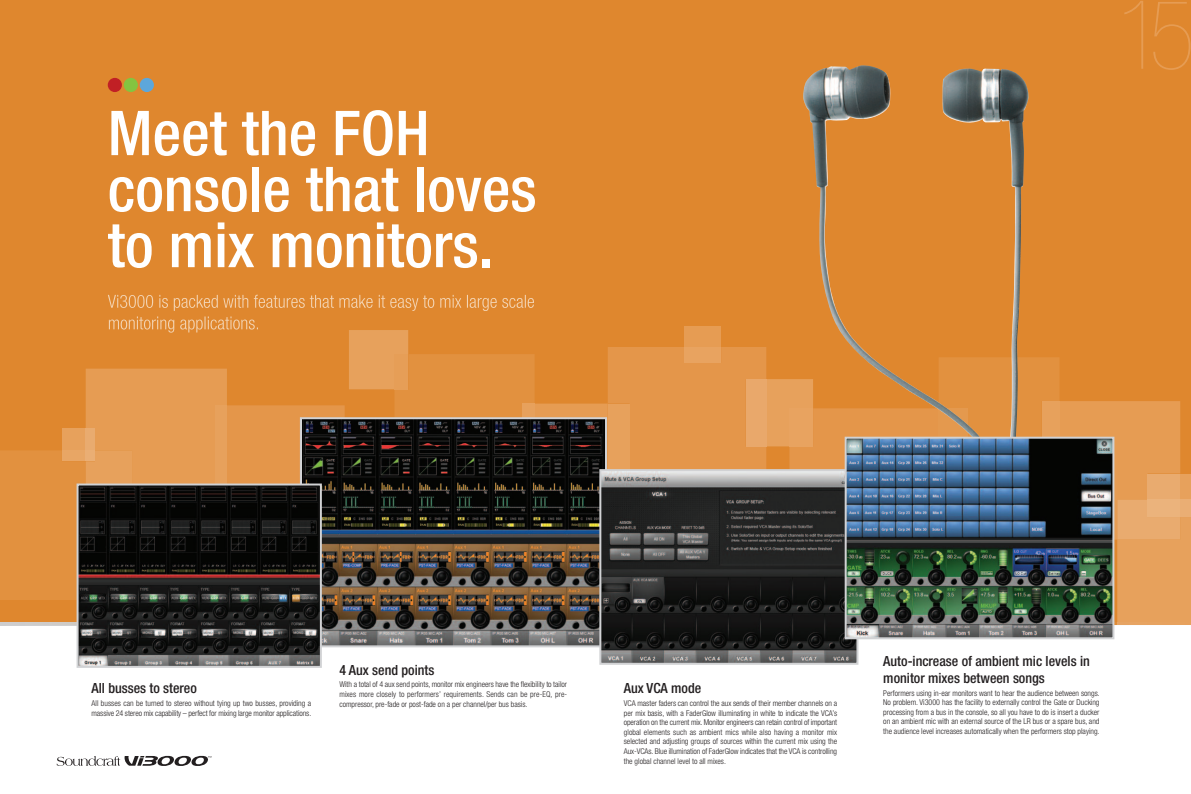
<style>
.page{position:relative;width:1191px;height:794px;background:#df872e}
.page>*{position:absolute;margin:0;border:0;box-sizing:border-box;transform-origin:0 0}
.t1{font:900 condensed 96px "Helvetica Neue";color:#e69c53}
.t2{font:500 condensed 61.9px/56px "Helvetica Neue";color:#fff}
.t3{font:500 condensed 14px/16.8px "Helvetica Neue";color:#231f20}
.t4{font:300 condensed 8px/9.6px "Helvetica Neue";color:#231f20;text-align:justify}
</style>
<div class="page">
<div style="left:0;top:625px;width:1191px;height:169px;background:#fff"></div>
<svg style="left:57px;top:756px;width:154px;height:10px"></svg>
<img style="left:803px;top:65px;width:226px;height:230px">
<svg style="left:0;top:295px;width:1191px;height:343px"></svg>
<img style="left:303px;top:420px;width:301px;height:224px">
<div style="left:300px;top:417px;width:307px;height:230px;border:2px solid #d1d2d4"></div>
<img style="left:602px;top:472px;width:253px;height:190px">
<div style="left:599px;top:469px;width:259px;height:196px;border:2px solid #d1d2d4"></div>
<img style="left:80px;top:486px;width:239px;height:179px">
<div style="left:77px;top:483px;width:245px;height:185px;border:2px solid #d1d2d4"></div>
<img style="left:847px;top:440px;width:264px;height:196px">
<div style="left:844px;top:437px;width:270px;height:202px;border:2px solid #d1d2d4"></div>
<div style="left:108px;top:78px;width:14px;height:14px;background:#c12025;border-radius:50%"></div>
<div style="left:124px;top:78px;width:14px;height:14px;background:#84c440;border-radius:50%"></div>
<div style="left:140px;top:78px;width:14px;height:14px;background:#5da7db;border-radius:50%"></div>
<h2 class="t2" style="left:108px;top:110px;width:430px">Meet the FOH console that loves to mix monitors.</h2>
<h1 class="t1" style="left:1117px;top:0;width:79px">15</h1>
<h3 class="t3" style="left:92px;top:681px;width:107px">All busses to stereo</h3>
<p class="t4" style="left:92px;top:699px;width:221px">All busses can be turned to stereo without tying up two busses, providing a massive 24 stereo mix capability – perfect for mixing large monitor applications.</p>
<h3 class="t3" style="left:339px;top:662px;width:96px">4 Aux send points</h3>
<p class="t4" style="left:339px;top:680px;width:229px">With a total of 4 aux send points, monitor mix engineers have the flexibility to tailor mixes more closely to performers’ requirements. Sends can be pre-EQ, pre&shy;compressor, pre-fade or post-fade on a per channel/per bus basis.</p>
<h3 class="t3" style="left:624px;top:681px;width:79px">Aux VCA mode</h3>
<p class="t4" style="left:624px;top:699px;width:215px">VCA master faders can control the aux sends of their member channels on a per mix basis, with a FaderGlow illuminating in white to indicate the VCA’s operation on the current mix. Monitor engineers can retain control of important global elements such as ambient mics while also having a monitor mix selected and adjusting groups of sources within the current mix using the Aux-VCAs. Blue illumination of FaderGlow indicates that the VCA is controlling the global channel level to all mixes.</p>
<h3 class="t3" style="left:883px;top:654px;width:208px">Auto-increase of ambient mic levels in monitor mixes between songs</h3>
<p class="t4" style="left:883px;top:688px;width:218px">Performers using in-ear monitors want to hear the audience between songs.<br>No problem. Vi3000 has the facility to externally control the Gate or Ducking processing from a bus in the console, so all you have to do is insert a ducker on an ambient mic with an external source of the LR bus or a spare bus, and the audience level increases automatically when the performers stop playing.</p>
</div>
